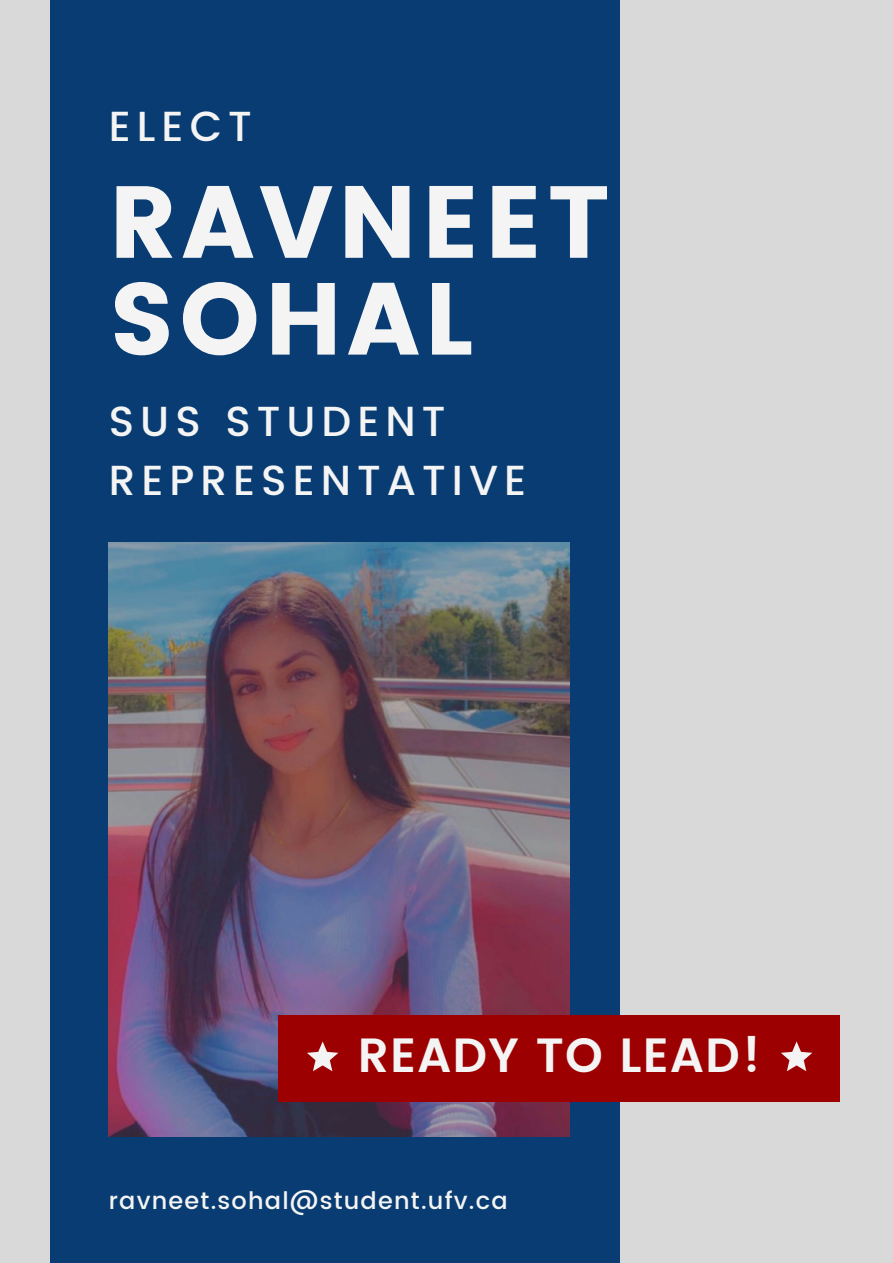
<style>
.page{position:relative;width:893px;height:1263px;background:#d9d9d9}
.page>*{position:absolute;margin:0;border:0;box-sizing:border-box;transform-origin:0 0}
.t1{font:102.07px "Poppins";letter-spacing:.045em;color:#f4f4f4}
.t2{font:600 48px "Poppins";letter-spacing:.025em;color:#f4f4f4}
.t3{font:500 42px/58.3px "Poppins";letter-spacing:.145em;color:#f4f4f4}
.t4{font:500 24px "Poppins";letter-spacing:.05em;color:#f4f4f4}
</style>
<div class="page">
<div style="left:50px;top:0;width:570px;height:1263px;background:#083c72"></div>
<img style="left:109px;top:542px;width:461px;height:594px">
<div style="left:278px;top:1015px;width:562px;height:87px;background:#9d0000"></div>
<svg style="left:781px;top:1041px;width:31px;height:30px"></svg>
<svg style="left:307px;top:1041px;width:31px;height:30px"></svg>
<p class="t3" style="left:109px;top:98px;width:145px">ELECT</p>
<p class="t1" style="left:109px;top:163px;width:502px">RAVNEET</p>
<p class="t1" style="left:109px;top:260px;width:366px">SOHAL</p>
<p class="t3" style="left:109px;top:393px;width:419px">SUS STUDENT<br>REPRESENTATIVE</p>
<p class="t2" style="left:358px;top:1027px;width:405px">READY TO LEAD!</p>
<p class="t4" style="left:109px;top:1187px;width:400px">ravneet.sohal@student.ufv.ca</p>
</div>
